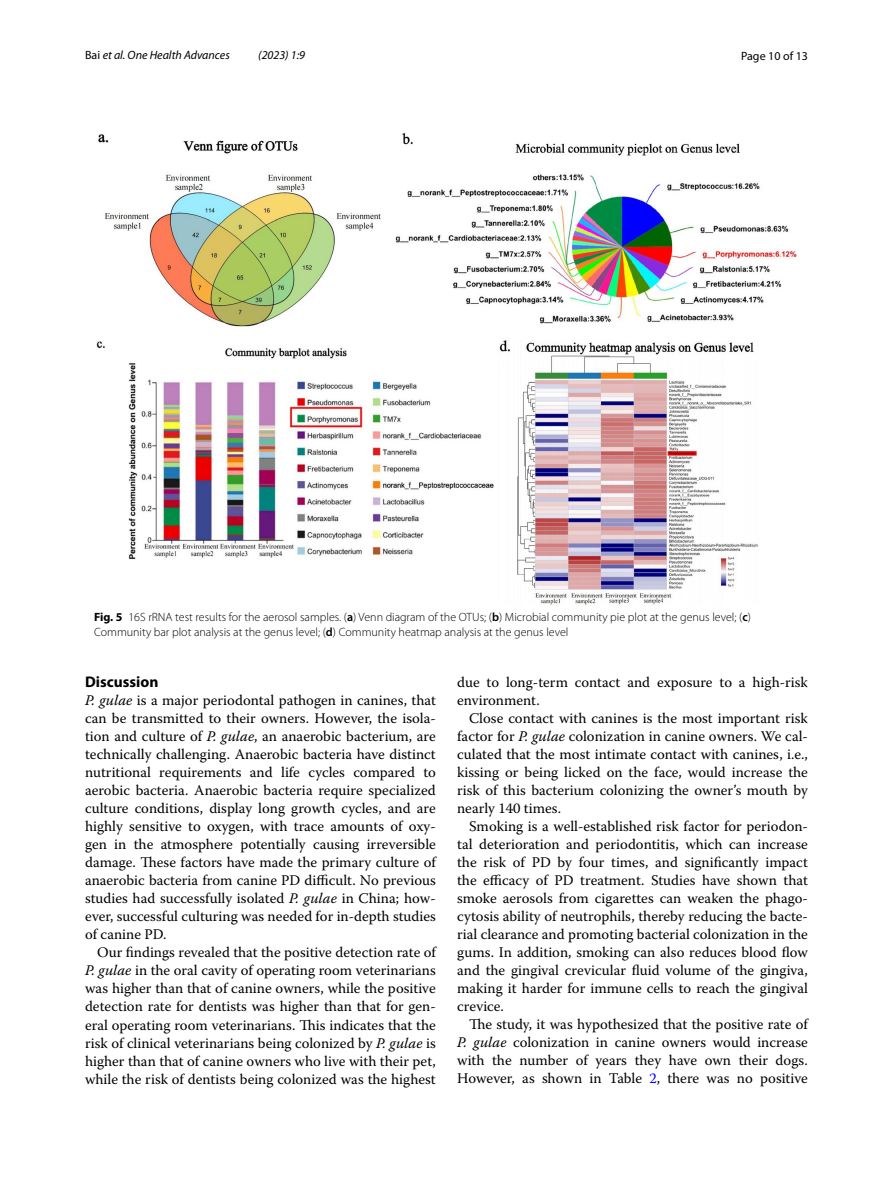
<style>
.page{position:relative;width:893px;height:1187px;background:#fff}
.page>*{position:absolute;margin:0;border:0;box-sizing:border-box;transform-origin:0 0}
.t1{font:700 15.45px "Myriad Pro";color:#000}
.t2{font:14.7px/18px "Warnock Pro";color:#000;text-align:justify}
.t3{font:300 12px/15px "Myriad Pro";color:#000}
.t4{font:italic 12px "Myriad Pro";color:#000}
.t5{font:12px "Myriad Pro";color:#000}
.s1{font-style:normal}
.s2{font-weight:700}
.s3{font-weight:600}
.s4{font-style:italic}
.s5{color:#00f}
</style>
<div class="page">
<img style="left:96px;top:133px;width:701px;height:472px">
<p class="t4" style="left:85px;top:48px;width:146px"><span class="s1">Bai</span> et al. One Health Advances</p>
<p class="t4" style="left:258px;top:48px;width:48px">(2023) 1:9</p>
<p class="t5" style="left:741px;top:48px;width:68px">Page 10 of 13</p>
<p class="t3" style="left:94px;top:609px;width:658px"><span class="s2">Fig. 5</span> 16S rRNA test results for the aerosol samples. (<span class="s3">a</span>) Venn diagram of the OTUs; (<span class="s3">b</span>) Microbial community pie plot at the genus level; (<span class="s3">c</span>)<br>Community bar plot analysis at the genus level; (<span class="s3">d</span>) Community heatmap analysis at the genus level</p>
<p class="t1" style="left:85px;top:672px;width:75px">Discussion</p>
<p class="t2" style="left:85px;top:691px;width:352px"><span class="s4">P. gulae</span> is a major periodontal pathogen in canines, that can be transmitted to their owners. However, the isola&shy;tion and culture of <span class="s4">P. gulae</span>, an anaerobic bacterium, are technically challenging. Anaerobic bacteria have distinct nutritional requirements and life cycles compared to aerobic bacteria. Anaerobic bacteria require specialized culture conditions, display long growth cycles, and are highly sensitive to oxygen, with trace amounts of oxy&shy;gen in the atmosphere potentially causing irreversible damage. These factors have made the primary culture of anaerobic bacteria from canine PD difficult. No previous studies had successfully isolated <span class="s4">P. gulae</span> in China; how&shy;ever, successful culturing was needed for in-depth studies of canine PD.</p>
<p class="t2" style="left:85px;top:943px;width:352px;text-indent:12px">Our findings revealed that the positive detection rate of <span class="s4">P. gulae</span> in the oral cavity of operating room veterinarians was higher than that of canine owners, while the positive detection rate for dentists was higher than that for gen&shy;eral operating room veterinarians. This indicates that the risk of clinical veterinarians being colonized by <span class="s4">P. gulae</span> is higher than that of canine owners who live with their pet, while the risk of dentists being colonized was the highest</p>
<p class="t2" style="left:457px;top:672px;width:352px">due to long-term contact and exposure to a high-risk environment.</p>
<p class="t2" style="left:457px;top:708px;width:352px;text-indent:12px">Close contact with canines is the most important risk factor for <span class="s4">P. gulae</span> colonization in canine owners. We cal&shy;culated that the most intimate contact with canines, i.e., kissing or being licked on the face, would increase the risk of this bacterium colonizing the owner’s mouth by nearly 140 times.</p>
<p class="t2" style="left:457px;top:816px;width:352px;text-indent:12px">Smoking is a well-established risk factor for periodon&shy;tal deterioration and periodontitis, which can increase the risk of PD by four times, and significantly impact the efficacy of PD treatment. Studies have shown that smoke aerosols from cigarettes can weaken the phago&shy;cytosis ability of neutrophils, thereby reducing the bacte&shy;rial clearance and promoting bacterial colonization in the gums. In addition, smoking can also reduces blood flow and the gingival crevicular fluid volume of the gingiva, making it harder for immune cells to reach the gingival crevice.</p>
<p class="t2" style="left:457px;top:1014px;width:352px;text-indent:12px">The study, it was hypothesized that the positive rate of <span class="s4">P. gulae</span> colonization in canine owners would increase with the number of years they have own their dogs.<br>However, as shown in Table <span class="s5">2</span>, there was no positive</p>
</div>
